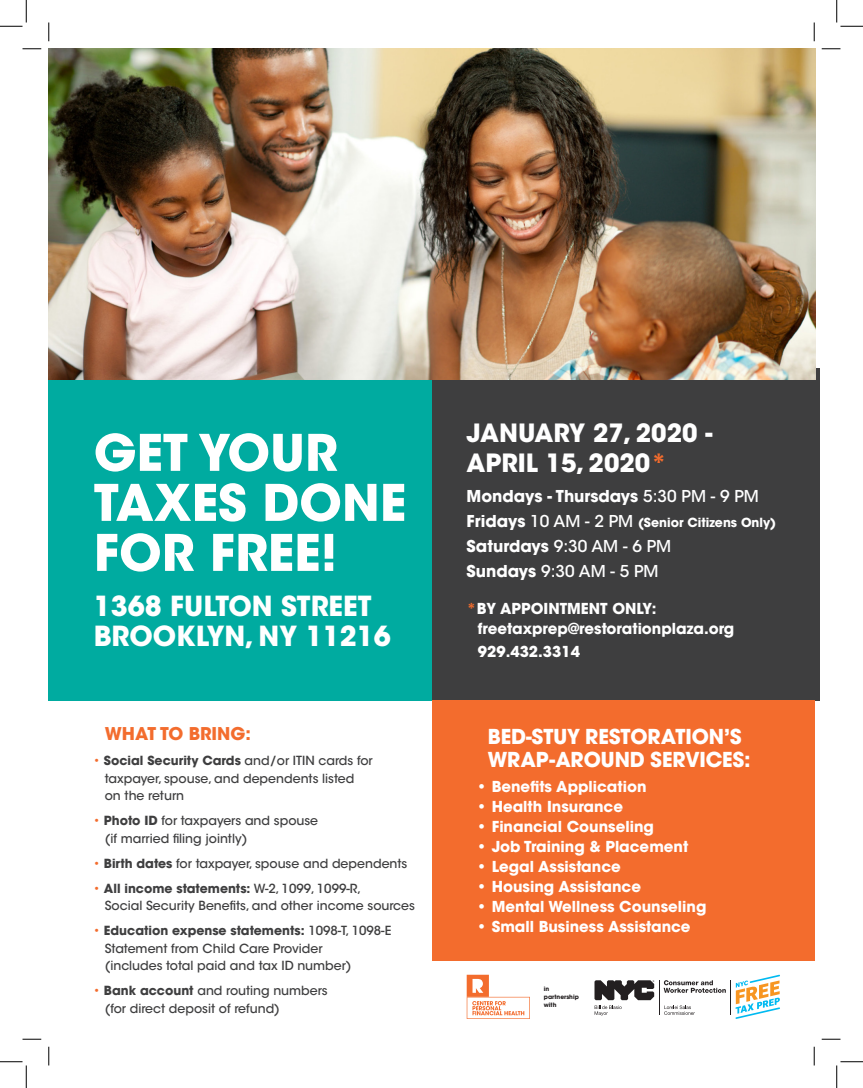
<style>
.page{position:relative;width:863px;height:1088px;background:#fff}
.page>*{position:absolute;margin:0;border:0;box-sizing:border-box;transform-origin:0 0}
.t1{font:700 50px "ITC Avant Garde Std";color:#fff}
.t2{font:700 27.5px "ITC Avant Garde Std";color:#fff}
.t3{font:700 25px "ITC Avant Garde Std";color:#fff}
.t4{font:700 22.5px "Avant Garde Md ITC";color:#fff}
.t5{font:700 17.5px "ITC Avant Garde Std";color:#f36c2d}
.t6{font:500 16.25px "ITC Avant Garde Std";color:#fff}
.t7{font:700 16.25px "ITC Avant Garde Std";color:#fff}
.t8{font:700 15px "ITC Avant Garde Std";color:#fff}
.t9{font:500 12.5px "ITC Avant Garde Std";color:#3e3e3f}
.t10{font:700 12.5px "ITC Avant Garde Std";color:#3e3e3f}
.t11{font:700 12.5px "ITC Avant Garde Std";color:#fff}
.t12{font:700 6px "ITC Avant Garde Std";color:#231f20}
.s1{font-weight:500;color:#f36c2d}
.s2{font-weight:500}
.s3{color:#f36c2d}
.s4{font-weight:700}
.s5{font-size:16.25px}
.s6{font-weight:500;font-size:16.25px}
</style>
<div class="page">
<div style="left:431px;top:368px;width:388px;height:332px;background:#3e3e3f"></div>
<div style="left:48px;top:355px;width:384px;height:345px;background:#00aba0"></div>
<div style="left:432px;top:700px;width:382px;height:260px;background:#f36c2d"></div>
<img style="left:49px;top:49px;width:766px;height:330px">
<hr style="left:730px;top:980px;width:1px;height:34px;background:#231f20">
<svg style="left:735px;top:974px;width:45px;height:44px"></svg>
<svg style="left:664px;top:1005px;width:30px;height:9px"></svg>
<hr style="left:659px;top:980px;width:1px;height:34px;background:#231f20">
<svg style="left:663px;top:980px;width:62px;height:12px"></svg>
<svg style="left:594px;top:980px;width:60px;height:35px"></svg>
<svg style="left:466px;top:974px;width:64px;height:44px"></svg>
<svg style="left:22px;top:48px;width:19px;height:2px"></svg>
<svg style="left:821px;top:48px;width:19px;height:2px"></svg>
<svg style="left:22px;top:1038px;width:19px;height:2px"></svg>
<svg style="left:821px;top:1038px;width:19px;height:2px"></svg>
<svg style="left:48px;top:22px;width:2px;height:19px"></svg>
<svg style="left:48px;top:1046px;width:2px;height:19px"></svg>
<svg style="left:813px;top:22px;width:2px;height:19px"></svg>
<svg style="left:813px;top:1046px;width:2px;height:19px"></svg>
<svg style="left:0;top:0;width:27px;height:27px"></svg>
<svg style="left:0;top:1061px;width:27px;height:27px"></svg>
<svg style="left:836px;top:0;width:26px;height:27px"></svg>
<svg style="left:836px;top:1061px;width:26px;height:27px"></svg>
<p class="t1" style="left:94px;top:420px;width:245px">GET YOUR</p>
<p class="t1" style="left:94px;top:470px;width:314px">TAXES DONE</p>
<p class="t1" style="left:94px;top:520px;width:245px">FOR FREE!</p>
<p class="t2" style="left:94px;top:588px;width:279px">1368 FULTON STREET</p>
<p class="t2" style="left:94px;top:618px;width:298px">BROOKLYN, NY 11216</p>
<p class="t5" style="left:105px;top:722px;width:148px">WHAT TO BRING:</p>
<p class="t10" style="left:93px;top:752px;width:281px"><span class="s1">•</span> Social Security Cards <span class="s2">and/or ITIN cards for</span></p>
<p class="t9" style="left:105px;top:770px;width:251px">taxpayer, spouse, and dependents listed</p>
<p class="t9" style="left:105px;top:787px;width:81px">on the return</p>
<p class="t9" style="left:93px;top:812px;width:227px"><span class="s3">•</span> <span class="s4">Photo ID</span> for taxpayers and spouse</p>
<p class="t9" style="left:105px;top:830px;width:144px">(if married filing jointly)</p>
<p class="t9" style="left:93px;top:855px;width:316px"><span class="s3">•</span> <span class="s4">Birth dates</span> for taxpayer, spouse and dependents</p>
<p class="t10" style="left:93px;top:880px;width:270px"><span class="s1">•</span> All income statements: <span class="s2">W-2, 1099, 1099-R,</span></p>
<p class="t9" style="left:105px;top:897px;width:312px">Social Security Benefits, and other income sources</p>
<p class="t10" style="left:93px;top:922px;width:300px"><span class="s1">•</span> Education expense statements: <span class="s2">1098-T, 1098-E</span></p>
<p class="t9" style="left:105px;top:940px;width:219px">Statement from Child Care Provider</p>
<p class="t9" style="left:105px;top:957px;width:248px">(includes total paid and tax ID number)</p>
<p class="t9" style="left:93px;top:982px;width:236px"><span class="s3">•</span> <span class="s4">Bank account</span> and routing numbers</p>
<p class="t9" style="left:105px;top:1000px;width:177px">(for direct deposit of refund)</p>
<p class="t3" style="left:466px;top:416px;width:247px">JANUARY 27, 2020 -</p>
<p class="t3" style="left:466px;top:446px;width:202px">APRIL 15, 2020<span class="s3">*</span></p>
<p class="t7" style="left:466px;top:485px;width:294px">Mondays - Thursdays <span class="s2">5:30 PM - 9 PM</span></p>
<p class="t11" style="left:466px;top:514px;width:311px"><span class="s5">Fridays</span> <span class="s6">10 AM - 2 PM</span> (Senior Citizens Only)</p>
<p class="t6" style="left:466px;top:535px;width:206px"><span class="s4">Saturdays</span> 9:30 AM - 6 PM</p>
<p class="t6" style="left:466px;top:560px;width:193px"><span class="s4">Sundays</span> 9:30 AM - 5 PM</p>
<p class="t8" style="left:466px;top:599px;width:191px"><span class="s3">*</span>BY APPOINTMENT ONLY:</p>
<p class="t8" style="left:478px;top:619px;width:258px">freetaxprep@restorationplaza.org</p>
<p class="t8" style="left:478px;top:641px;width:104px">929.432.3314</p>
<p class="t4" style="left:487px;top:723px;width:255px">BED-STUY RESTORATION’S</p>
<p class="t4" style="left:487px;top:745px;width:264px">WRAP-AROUND SERVICES:</p>
<p class="t8" style="left:476px;top:776px;width:172px">• Benefits Application</p>
<p class="t8" style="left:476px;top:796px;width:148px">• Health Insurance</p>
<p class="t8" style="left:476px;top:816px;width:179px">• Financial Counseling</p>
<p class="t8" style="left:476px;top:836px;width:214px">• Job Training &amp; Placement</p>
<p class="t8" style="left:476px;top:856px;width:146px">• Legal Assistance</p>
<p class="t8" style="left:476px;top:876px;width:166px">• Housing Assistance</p>
<p class="t8" style="left:476px;top:896px;width:232px">• Mental Wellness Counseling</p>
<p class="t8" style="left:476px;top:916px;width:216px">• Small Business Assistance</p>
<p class="t12" style="left:544px;top:985px;width:7px">in</p>
<p class="t12" style="left:544px;top:992px;width:37px">partnership</p>
<p class="t12" style="left:544px;top:1000px;width:14px">with</p>
</div>
